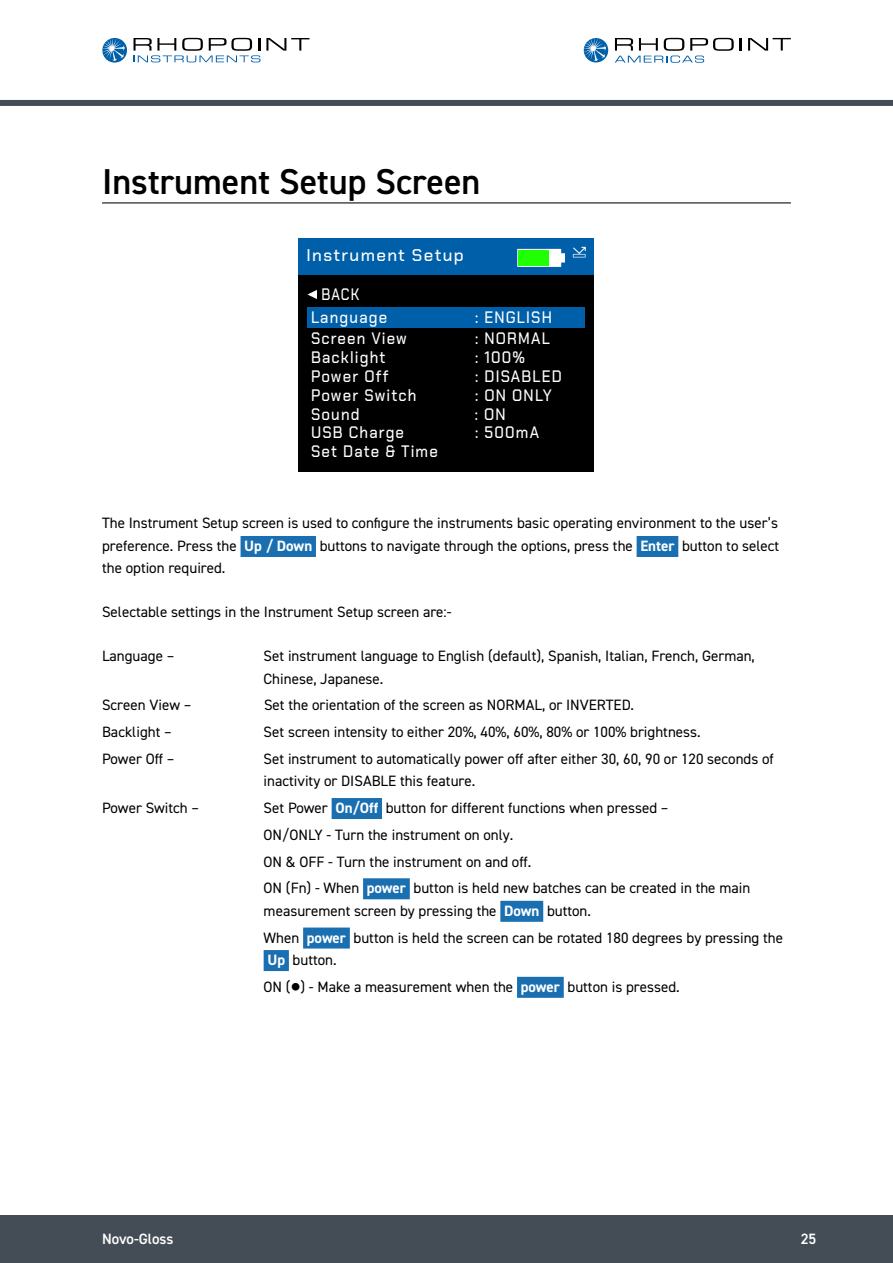
<style>
.page{position:relative;width:893px;height:1263px;background:#fff}
.page>*{position:absolute;margin:0;border:0;box-sizing:border-box;transform-origin:0 0}
.t1{font:600 36px "DIN2014";color:#000}
.t2{font:500 16.95px "Chakra Petch";letter-spacing:.08em;color:#fff}
.t3{font:500 16.65px "Chakra Petch";letter-spacing:.08em;color:#fff;scale:.9 1}
.t4{font:500 16.65px/22.2px "Chakra Petch";letter-spacing:.08em;color:#fff;scale:.82 1}
.t5{font:15px/22.5px "DIN2014";color:#000}
.t6{font:600 15px "DIN2014";color:#fff}
.s1{font-weight:700;color:#fff}
.s2{font-weight:700;font-size:33px}
</style>
<div class="page">
<div style="left:0;top:100px;width:893px;height:6px;background:#444d55"></div>
<div style="left:0;top:1215px;width:893px;height:48px;background:#444d55"></div>
<svg style="left:740px;top:38px;width:2px;height:13px"></svg>
<svg style="left:748px;top:38px;width:43px;height:13px"></svg>
<div style="left:584px;top:38px;width:24px;height:24px;background:#005fa9;border-radius:50%"></div>
<svg style="left:584px;top:38px;width:22px;height:23px"></svg>
<svg style="left:615px;top:38px;width:119px;height:25px"></svg>
<svg style="left:102px;top:38px;width:25px;height:25px"></svg>
<svg style="left:133px;top:38px;width:176px;height:24px"></svg>
<svg style="left:102px;top:38px;width:23px;height:23px"></svg>
<hr style="left:102px;top:202px;width:689px;height:1px;background:#000">
<div style="left:241px;top:536px;width:75px;height:21px;background:#1a6fb1"></div>
<div style="left:637px;top:536px;width:41px;height:21px;background:#1a6fb1"></div>
<div style="left:332px;top:798px;width:50px;height:21px;background:#1a6fb1"></div>
<div style="left:363px;top:878px;width:47px;height:21px;background:#1a6fb1"></div>
<div style="left:500px;top:901px;width:43px;height:21px;background:#1a6fb1"></div>
<div style="left:303px;top:927px;width:47px;height:21px;background:#1a6fb1"></div>
<div style="left:264px;top:950px;width:25px;height:21px;background:#1a6fb1"></div>
<div style="left:517px;top:977px;width:47px;height:21px;background:#1a6fb1"></div>
<div style="left:299px;top:238px;width:295px;height:37px;background:#005fa9"></div>
<div style="left:299px;top:280px;width:295px;height:192px;background:#000"></div>
<div style="left:299px;top:275px;width:295px;height:5px;background:#000"></div>
<svg style="left:307px;top:290px;width:10px;height:9px"></svg>
<svg style="left:517px;top:249px;width:48px;height:18px"></svg>
<div style="left:519px;top:250px;width:30px;height:16px;background:#21ff03"></div>
<svg style="left:573px;top:247px;width:13px;height:10px"></svg>
<div style="left:307px;top:307px;width:278px;height:21px;background:#005fa9"></div>
<h1 class="t1" style="left:102px;top:165px;width:380px">Instrument Setup Screen</h1>
<p class="t2" style="left:307px;top:248px;width:159px">Instrument Setup</p>
<p class="t4" style="left:311px;top:285px;width:94px;text-indent:10px">BACK<br>Language</p>
<p class="t3" style="left:475px;top:311px;width:87px">: ENGLISH</p>
<p class="t3" style="left:311px;top:333px;width:108px">Screen View</p>
<p class="t3" style="left:475px;top:333px;width:85px">: NORMAL</p>
<p class="t3" style="left:311px;top:351px;width:84px">Backlight</p>
<p class="t3" style="left:475px;top:351px;width:57px">: 100%</p>
<p class="t3" style="left:311px;top:370px;width:87px">Power Off</p>
<p class="t3" style="left:475px;top:370px;width:98px">: DISABLED</p>
<p class="t3" style="left:311px;top:389px;width:119px">Power Switch</p>
<p class="t3" style="left:475px;top:389px;width:87px">: ON ONLY</p>
<p class="t3" style="left:311px;top:408px;width:55px">Sound</p>
<p class="t3" style="left:475px;top:408px;width:36px">: ON</p>
<p class="t3" style="left:311px;top:426px;width:105px">USB Charge</p>
<p class="t3" style="left:475px;top:426px;width:73px">: 500mA</p>
<p class="t3" style="left:311px;top:445px;width:142px">Set Date &amp; Time</p>
<p class="t5" style="left:102px;top:513px;width:679px;text-align:justify">The Instrument Setup screen is used to configure the instruments basic operating environment to the user’s preference. Press the <span class="s1">Up / Down</span> buttons to navigate through the options, press the <span class="s1">Enter</span> button to select the option required.</p>
<p class="t5" style="left:102px;top:601px;width:351px">Selectable settings in the Instrument Setup screen are:-</p>
<p class="t5" style="left:102px;top:645px;width:74px">Language –</p>
<p class="t5" style="left:264px;top:645px;width:493px">Set instrument language to English (default), Spanish, Italian, French, German,<br>Chinese, Japanese.</p>
<p class="t5" style="left:102px;top:694px;width:91px">Screen View –</p>
<p class="t5" style="left:264px;top:694px;width:371px">Set the orientation of the screen as NORMAL, or INVERTED.</p>
<p class="t5" style="left:102px;top:721px;width:71px">Backlight –</p>
<p class="t5" style="left:264px;top:721px;width:439px">Set screen intensity to either 20%, 40%, 60%, 80% or 100% brightness.</p>
<p class="t5" style="left:102px;top:748px;width:74px">Power Off –</p>
<p class="t5" style="left:264px;top:748px;width:512px">Set instrument to automatically power off after either 30, 60, 90 or 120 seconds of inactivity or DISABLE this feature.</p>
<p class="t5" style="left:102px;top:797px;width:99px">Power Switch –</p>
<p class="t5" style="left:264px;top:795px;width:488px;line-height:26.7px">Set Power <span class="s1">On/Off</span> button for different functions when pressed –<br>ON/ONLY - Turn the instrument on only.<br>ON &amp; OFF - Turn the instrument on and off.<br>ON (Fn) - When <span class="s1">power</span> button is held new batches can be created in the main</p>
<p class="t5" style="left:264px;top:898px;width:521px;line-height:26.7px">measurement screen by pressing the <span class="s1">Down</span> button.<br>When <span class="s1">power</span> button is held the screen can be rotated 180 degrees by pressing the</p>
<p class="t5" style="left:264px;top:947px;width:418px;line-height:26.8px"><span class="s1">Up</span> button.<br>ON (<span class="s2">•</span>) - Make a measurement when the <span class="s1">power</span> button is pressed.</p>
<p class="t6" style="left:102px;top:1230px;width:73px">Novo-Gloss</p>
<p class="t6" style="left:801px;top:1230px;width:17px">25</p>
</div>
